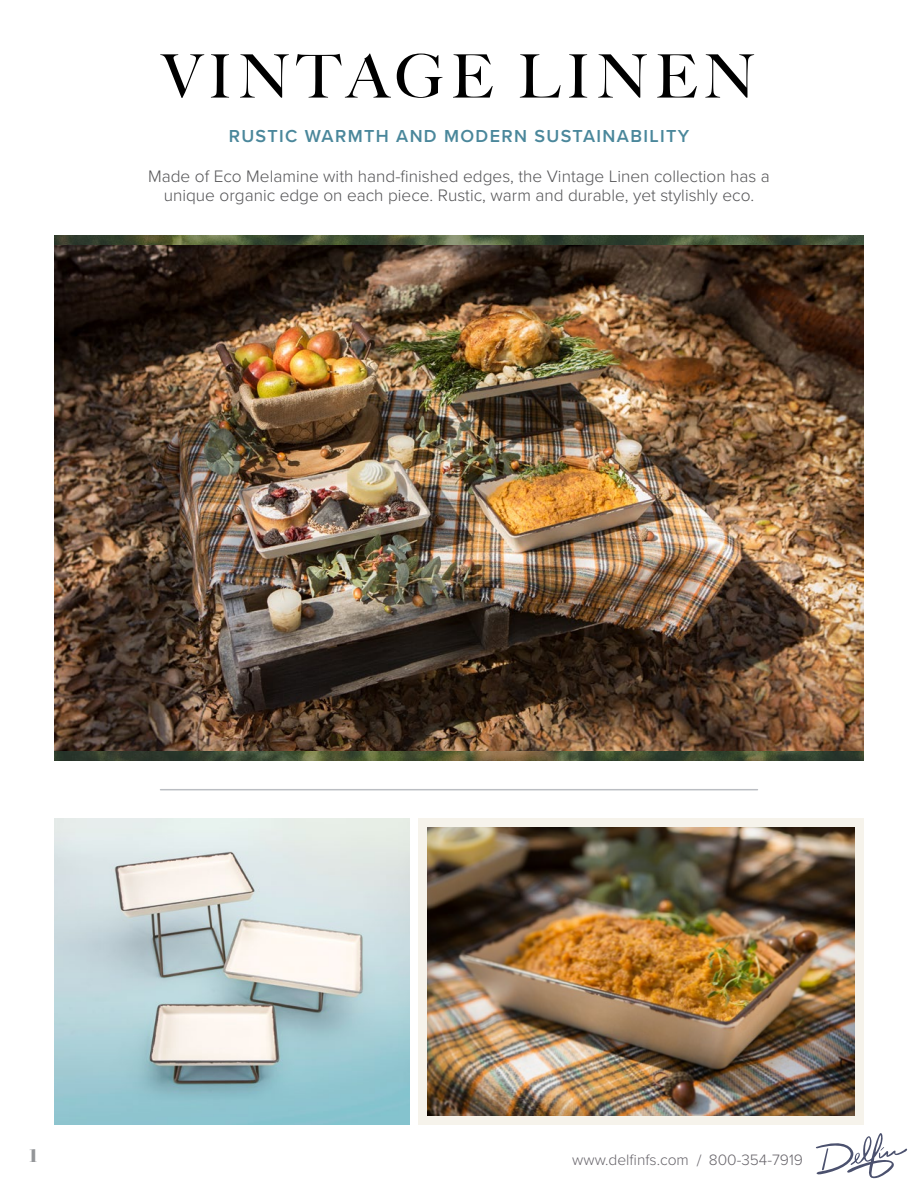
<style>
.page{position:relative;width:918px;height:1188px;background:#fff}
.page>*{position:absolute;margin:0;border:0;box-sizing:border-box;transform-origin:0 0}
.t1{font:500 60px "Big Caslon";letter-spacing:.1em;color:#000}
.t2{font:600 18px "Proxima Nova";letter-spacing:.075em;color:#4a879b}
.t3{font:18px "Abril Fatface";color:#939598}
.t4{font:300 17.25px/19.5px "Proxima Nova";color:#545456;text-align:center}
.t5{font:300 15.6px "Proxima Nova";color:#68656b}
.s1{font-size:16.65px}
</style>
<div class="page">
<div style="left:418px;top:819px;width:446px;height:306px;background:#f6f3eb"></div>
<svg style="left:54px;top:235px;width:810px;height:526px"></svg>
<img style="left:54px;top:246px;width:810px;height:505px">
<svg style="left:816px;top:1133px;width:91px;height:45px"></svg>
<hr style="left:160px;top:789px;width:598px;height:1px;background:#babdc2">
<img style="left:54px;top:819px;width:355px;height:306px">
<img style="left:428px;top:828px;width:426px;height:288px">
<h1 class="t1" style="left:162px;top:27px;width:595px">VINTAGE LINEN</h1>
<p class="t2" style="left:229px;top:122px;width:462px">RUSTIC WARMTH AND MODERN SUSTAINABILITY</p>
<p class="t4" style="left:148px;top:165px;width:623px">Made of Eco Melamine with hand-finished edges, the Vintage Linen collection has a unique organic edge on each piece. Rustic, warm and durable, yet stylishly eco.</p>
<p class="t3" style="left:29px;top:1143px;width:9px">1</p>
<p class="t5" style="left:572px;top:1148px;width:232px">www.delfinfs.com <span class="s1">/</span> 800-354-7919</p>
</div>
